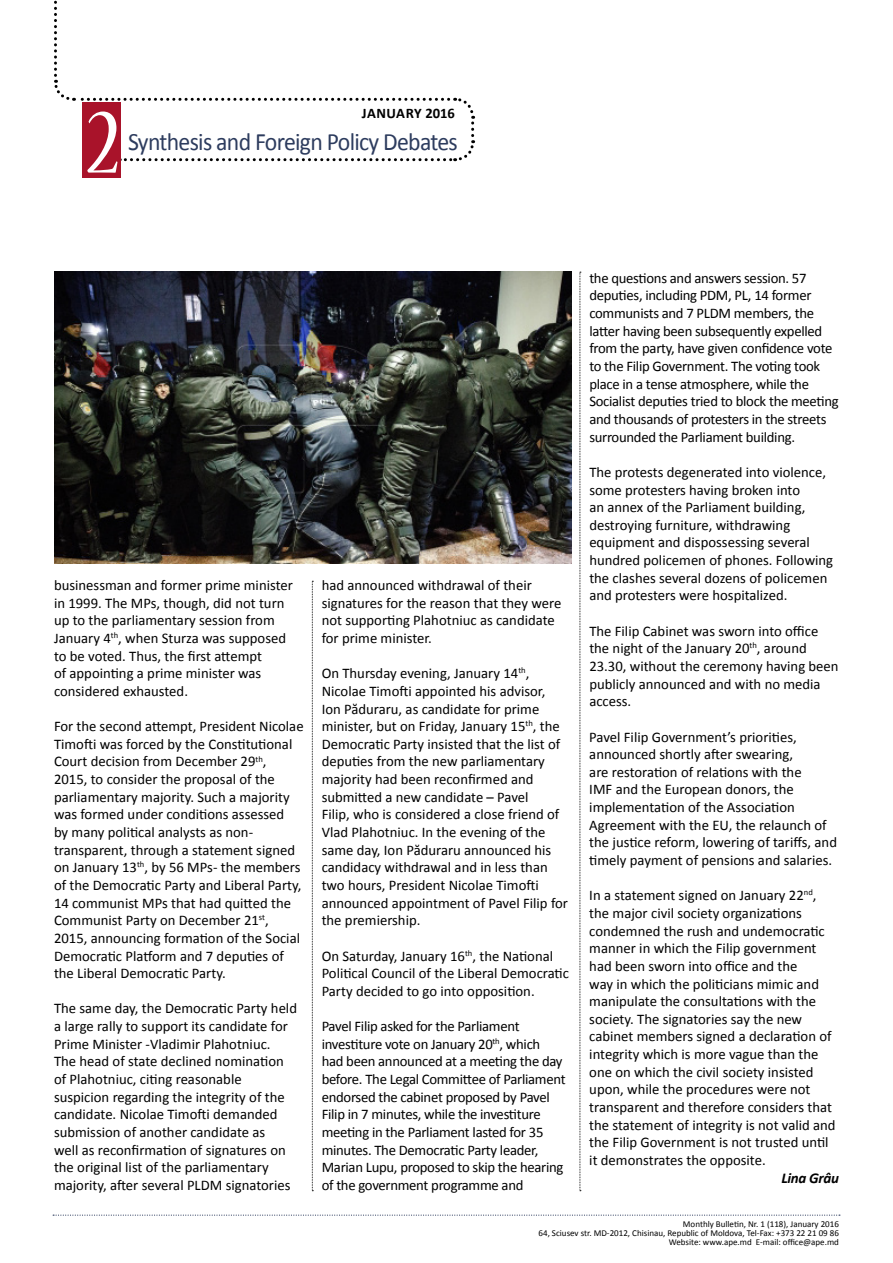
<style>
.page{position:relative;width:893px;height:1263px;background:#fff}
.page>*{position:absolute;margin:0;border:0;box-sizing:border-box;transform-origin:0 0}
.t1{font:condensed 102px "Nueva Std";color:#fff}
.t2{font:25.05px "Calibri";letter-spacing:-.03em;color:#2d3c5e;scale:.95 1}
.t3{font:italic 700 15px "Calibri";letter-spacing:-.02em;color:#000}
.t4{font:14.7px/17.7px "Calibri";color:#000}
.t5{font:14.7px/17.7px "Calibri";letter-spacing:-.02em;color:#000}
.t6{font:700 14.55px "Calibri";letter-spacing:.015em;color:#000}
.t7{font:9px/9px "Calibri";color:#000;text-align:right}
</style>
<div class="page">
<svg style="left:54px;top:0;width:422px;height:162px"></svg>
<div style="left:82px;top:102px;width:38px;height:76px;background:#a9132a"></div>
<svg style="left:53px;top:1214px;width:787px;height:2px"></svg>
<svg style="left:580px;top:272px;width:1px;height:919px"></svg>
<svg style="left:312px;top:581px;width:1px;height:610px"></svg>
<img style="left:54px;top:272px;width:517px;height:291px">
<h1 class="t1" style="left:87px;top:96px;width:34px">2</h1>
<p class="t6" style="left:362px;top:104px;width:95px">JANUARY 2016</p>
<h2 class="t2" style="left:128px;top:126px;width:349px">Synthesis and Foreign Policy Debates</h2>
<p class="t4" style="left:54px;top:576px;width:240px">businessman and former prime minister in 1999. The MPs, though, did not turn up to the parliamentary session from January 4<sup>th</sup>, when Sturza was supposed to be voted. Thus, the first attempt<br>of appointing a prime minister was considered exhausted.</p>
<p class="t4" style="left:54px;top:717px;width:251px">For the second attempt, President Nicolae Timofti was forced by the Constitutional Court decision from December 29<sup>th</sup>,<br>2015, to consider the proposal of the parliamentary majority. Such a majority was formed under conditions assessed<br>by many political analysts as non&shy;transparent, through a statement signed on January 13<sup>th</sup>, by 56 MPs- the members of the Democratic Party and Liberal Party, 14 communist MPs that had quitted the Communist Party on December 21<sup>st</sup>, 2015, announcing formation of the Social Democratic Platform and 7 deputies of the Liberal Democratic Party.</p>
<p class="t4" style="left:54px;top:999px;width:245px">The same day, the Democratic Party held a large rally to support its candidate for Prime Minister -Vladimir Plahotniuc.<br>The head of state declined nomination of Plahotniuc, citing reasonable suspicion regarding the integrity of the candidate. Nicolae Timofti demanded submission of another candidate as<br>well as reconfirmation of signatures on the original list of the parliamentary majority, after several PLDM signatories</p>
<p class="t4" style="left:322px;top:576px;width:241px">had announced withdrawal of their signatures for the reason that they were not supporting Plahotniuc as candidate for prime minister.</p>
<p class="t4" style="left:322px;top:664px;width:248px">On Thursday evening, January 14<sup>th</sup>, Nicolae Timofti appointed his advisor, Ion Păduraru, as candidate for prime minister, but on Friday, January 15<sup>th</sup>, the Democratic Party insisted that the list of deputies from the new parliamentary majority had been reconfirmed and submitted a new candidate – Pavel<br>Filip, who is considered a close friend of Vlad Plahotniuc. In the evening of the same day, Ion Păduraru announced his candidacy withdrawal and in less than two hours, President Nicolae Timofti announced appointment of Pavel Filip for the premiership.</p>
<p class="t4" style="left:322px;top:946px;width:249px">On Saturday, January 16<sup>th</sup>, the National<br>Political Council of the Liberal Democratic<br>Party decided to go into opposition.</p>
<p class="t5" style="left:322px;top:1017px;width:245px">Pavel Filip asked for the Parliament investiture vote on January 20<sup>th</sup>, which had been announced at a meeting the day before. The Legal Committee of Parliament endorsed the cabinet proposed by Pavel Filip in 7 minutes, while the investiture meeting in the Parliament lasted for 35 minutes. The Democratic Party leader, Marian Lupu, proposed to skip the hearing of the government programme and</p>
<p class="t5" style="left:589px;top:268px;width:251px">the questions and answers session. 57 deputies, including PDM, PL, 14 former communists and 7 PLDM members, the latter having been subsequently expelled from the party, have given confidence vote to the Filip Government. The voting took place in a tense atmosphere, while the Socialist deputies tried to block the meeting and thousands of protesters in the streets surrounded the Parliament building.</p>
<p class="t4" style="left:589px;top:462px;width:245px">The protests degenerated into violence, some protesters having broken into<br>an annex of the Parliament building, destroying furniture, withdrawing equipment and dispossessing several hundred policemen of phones. Following the clashes several dozens of policemen and protesters were hospitalized.</p>
<p class="t4" style="left:589px;top:621px;width:251px">The Filip Cabinet was sworn into office the night of the January 20<sup>th</sup>, around<br>23.30, without the ceremony having been publicly announced and with no media access.</p>
<p class="t4" style="left:589px;top:727px;width:249px">Pavel Filip Government’s priorities, announced shortly after swearing,<br>are restoration of relations with the<br>IMF and the European donors, the implementation of the Association Agreement with the EU, the relaunch of the justice reform, lowering of tariffs, and timely payment of pensions and salaries.</p>
<p class="t4" style="left:589px;top:886px;width:248px">In a statement signed on January 22<sup>nd</sup>, the major civil society organizations condemned the rush and undemocratic manner in which the Filip government had been sworn into office and the<br>way in which the politicians mimic and manipulate the consultations with the society. The signatories say the new cabinet members signed a declaration of integrity which is more vague than the one on which the civil society insisted upon, while the procedures were not transparent and therefore considers that the statement of integrity is not valid and the Filip Government is not trusted until it demonstrates the opposite.</p>
<p class="t3" style="left:781px;top:1168px;width:59px">Lina Grâu</p>
<p class="t7" style="left:539px;top:1219px;width:302px">Monthly Bulletin, Nr. 1 (118), January 2016<br>64, Sciusev str. MD-2012, Chisinau, Republic of Moldova, Tel-Fax: +373 22 21 09 86<br>Website: www.ape.md E-mail: office@ape.md</p>
</div>
